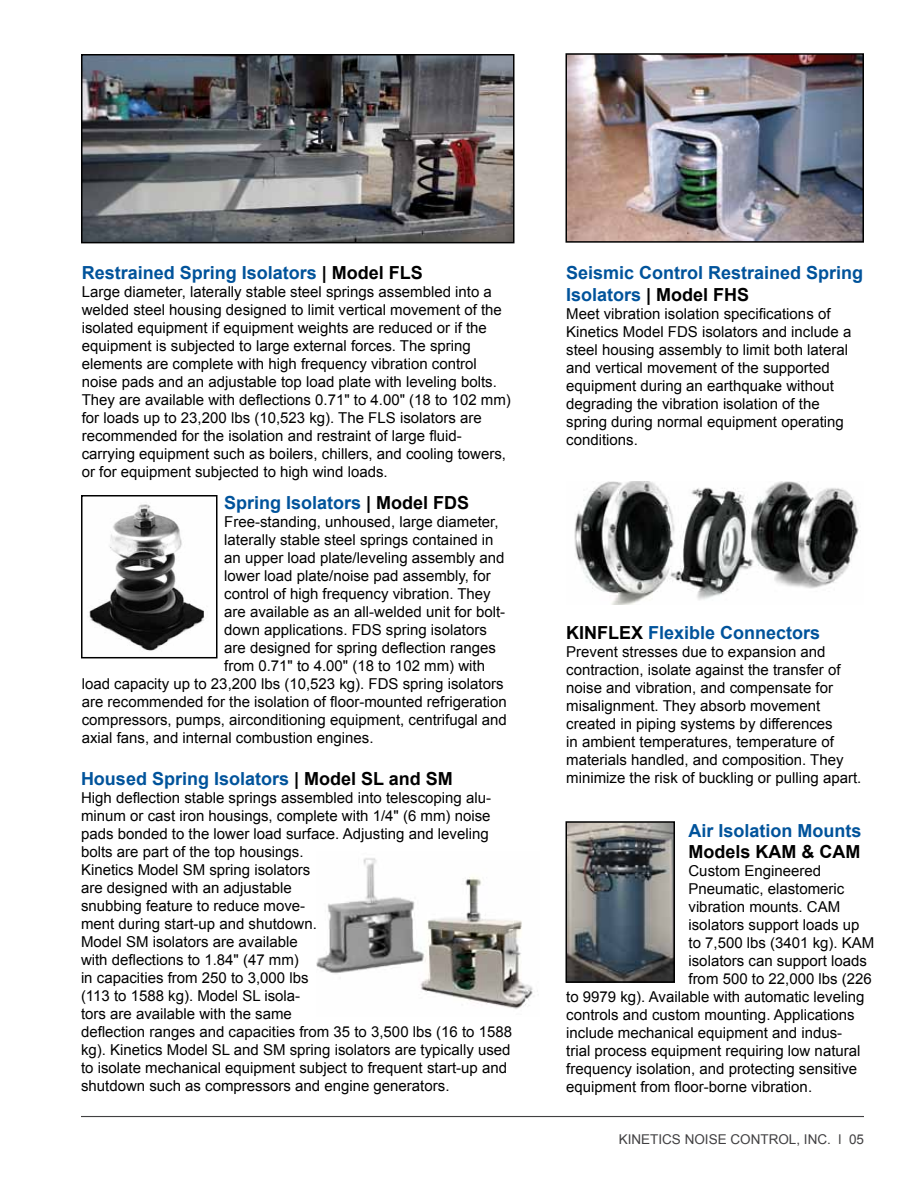
<style>
.page{position:relative;width:918px;height:1188px;background:#fff}
.page>*{position:absolute;margin:0;border:0;box-sizing:border-box;transform-origin:0 0}
.t1{font:700 18px/21.6px "Arial";color:#00539b}
.t2{font:700 18px "Arial";color:#000}
.t3{font:15px/18px "Arial";color:#000}
.t4{font:13.5px "Arial";color:#414042}
.s1{color:#000}
</style>
<div class="page">
<hr style="left:81px;top:1116px;width:783px;height:1px;background:#414042">
<img style="left:569px;top:56px;width:292px;height:184px">
<div style="left:566px;top:53px;width:298px;height:190px;border:2px solid #000"></div>
<img style="left:574px;top:481px;width:285px;height:123px">
<img style="left:569px;top:824px;width:103px;height:156px">
<div style="left:566px;top:821px;width:109px;height:162px;border:2px solid #000"></div>
<img style="left:89px;top:504px;width:115px;height:147px">
<div style="left:81px;top:495px;width:137px;height:163px;border:2px solid #000"></div>
<img style="left:84px;top:57px;width:427px;height:183px">
<div style="left:81px;top:54px;width:433px;height:189px;border:2px solid #000"></div>
<img style="left:317px;top:858px;width:218px;height:151px">
<p class="t1" style="left:82px;top:262px;width:343px">Restrained Spring Isolators <span class="s1">| Model FLS</span></p>
<p class="t3" style="left:82px;top:283px;width:431px">Large diameter, laterally stable steel springs assembled into a welded steel housing designed to limit vertical movement of the isolated equipment if equipment weights are reduced or if the equipment is subjected to large external forces. The spring elements are complete with high frequency vibration control noise pads and an adjustable top load plate with leveling bolts.<br>They are available with deflections 0.71" to 4.00" (18 to 102 mm) for loads up to 23,200 lbs (10,523 kg). The FLS isolators are recommended for the isolation and restraint of large fluid&shy;carrying equipment such as boilers, chillers, and cooling towers, or for equipment subjected to high wind loads.</p>
<p class="t1" style="left:224px;top:492px;width:247px">Spring Isolators <span class="s1">| Model FDS</span></p>
<p class="t3" style="left:224px;top:513px;width:276px">Free-standing, unhoused, large diameter,</p>
<p class="t3" style="left:224px;top:531px;width:271px">laterally stable steel springs contained in</p>
<p class="t3" style="left:224px;top:549px;width:282px">an upper load plate/leveling assembly and</p>
<p class="t3" style="left:224px;top:567px;width:268px">lower load plate/noise pad assembly, for</p>
<p class="t3" style="left:224px;top:585px;width:268px">control of high frequency vibration. They</p>
<p class="t3" style="left:224px;top:603px;width:282px">are available as an all-welded unit for bolt-</p>
<p class="t3" style="left:224px;top:621px;width:264px">down applications. FDS spring isolators</p>
<p class="t3" style="left:224px;top:639px;width:273px">are designed for spring deflection ranges</p>
<p class="t3" style="left:224px;top:657px;width:262px">from 0.71" to 4.00" (18 to 102 mm) with</p>
<p class="t3" style="left:82px;top:675px;width:423px">load capacity up to 23,200 lbs (10,523 kg). FDS spring isolators</p>
<p class="t3" style="left:82px;top:693px;width:427px">are recommended for the isolation of floor-mounted refrigeration</p>
<p class="t3" style="left:82px;top:711px;width:427px">compressors, pumps, airconditioning equipment, centrifugal and</p>
<p class="t3" style="left:82px;top:729px;width:293px">axial fans, and internal combustion engines.</p>
<p class="t1" style="left:81px;top:769px;width:373px">Housed Spring Isolators <span class="s1">| Model SL and SM</span></p>
<p class="t3" style="left:81px;top:789px;width:433px">High deflection stable springs assembled into telescoping alu&shy;minum or cast iron housings, complete with 1/4" (6 mm) noise pads bonded to the lower load surface. Adjusting and leveling bolts are part of the top housings.<br>Kinetics Model SM spring isolators<br>are designed with an adjustable<br>snubbing feature to reduce move-<br>ment during start-up and shutdown.<br>Model SM isolators are available<br>with deflections to 1.84" (47 mm)<br>in capacities from 250 to 3,000 lbs<br>(113 to 1588 kg). Model SL isola-<br>tors are available with the same<br>deflection ranges and capacities from 35 to 3,500 lbs (16 to 1588 kg). Kinetics Model SL and SM spring isolators are typically used to isolate mechanical equipment subject to frequent start-up and shutdown such as compressors and engine generators.</p>
<p class="t1" style="left:566px;top:262px;width:298px">Seismic Control Restrained Spring<br>Isolators <span class="s1">| Model FHS</span></p>
<p class="t3" style="left:566px;top:304px;width:287px">Meet vibration isolation specifications of Kinetics Model FDS isolators and include a steel housing assembly to limit both lateral and vertical movement of the supported equipment during an earthquake without degrading the vibration isolation of the spring during normal equipment operating conditions.</p>
<p class="t1" style="left:566px;top:622px;width:256px"><span class="s1">KINFLEX</span> Flexible Connectors</p>
<p class="t3" style="left:566px;top:642px;width:297px">Prevent stresses due to expansion and contraction, isolate against the transfer of noise and vibration, and compensate for misalignment. They absorb movement created in piping systems by differences<br>in ambient temperatures, temperature of materials handled, and composition. They minimize the risk of buckling or pulling apart.</p>
<p class="t1" style="left:688px;top:820px;width:175px">Air Isolation Mounts</p>
<p class="t2" style="left:688px;top:840px;width:173px">Models KAM &amp; CAM</p>
<p class="t3" style="left:688px;top:862px;width:134px">Custom Engineered</p>
<p class="t3" style="left:688px;top:880px;width:157px">Pneumatic, elastomeric</p>
<p class="t3" style="left:688px;top:898px;width:153px">vibration mounts. CAM</p>
<p class="t3" style="left:688px;top:916px;width:172px">isolators support loads up</p>
<p class="t3" style="left:688px;top:934px;width:187px">to 7,500 lbs (3401 kg). KAM</p>
<p class="t3" style="left:688px;top:952px;width:180px">isolators can support loads</p>
<p class="t3" style="left:688px;top:970px;width:185px">from 500 to 22,000 lbs (226</p>
<p class="t3" style="left:566px;top:988px;width:300px">to 9979 kg). Available with automatic leveling</p>
<p class="t3" style="left:566px;top:1006px;width:290px">controls and custom mounting. Applications</p>
<p class="t3" style="left:566px;top:1024px;width:277px">include mechanical equipment and indus-</p>
<p class="t3" style="left:566px;top:1042px;width:296px">trial process equipment requiring low natural</p>
<p class="t3" style="left:566px;top:1060px;width:292px">frequency isolation, and protecting sensitive</p>
<p class="t3" style="left:566px;top:1078px;width:247px">equipment from floor-borne vibration.</p>
<p class="t4" style="left:619px;top:1130px;width:247px">KINETICS NOISE CONTROL, INC. l 05</p>
</div>
